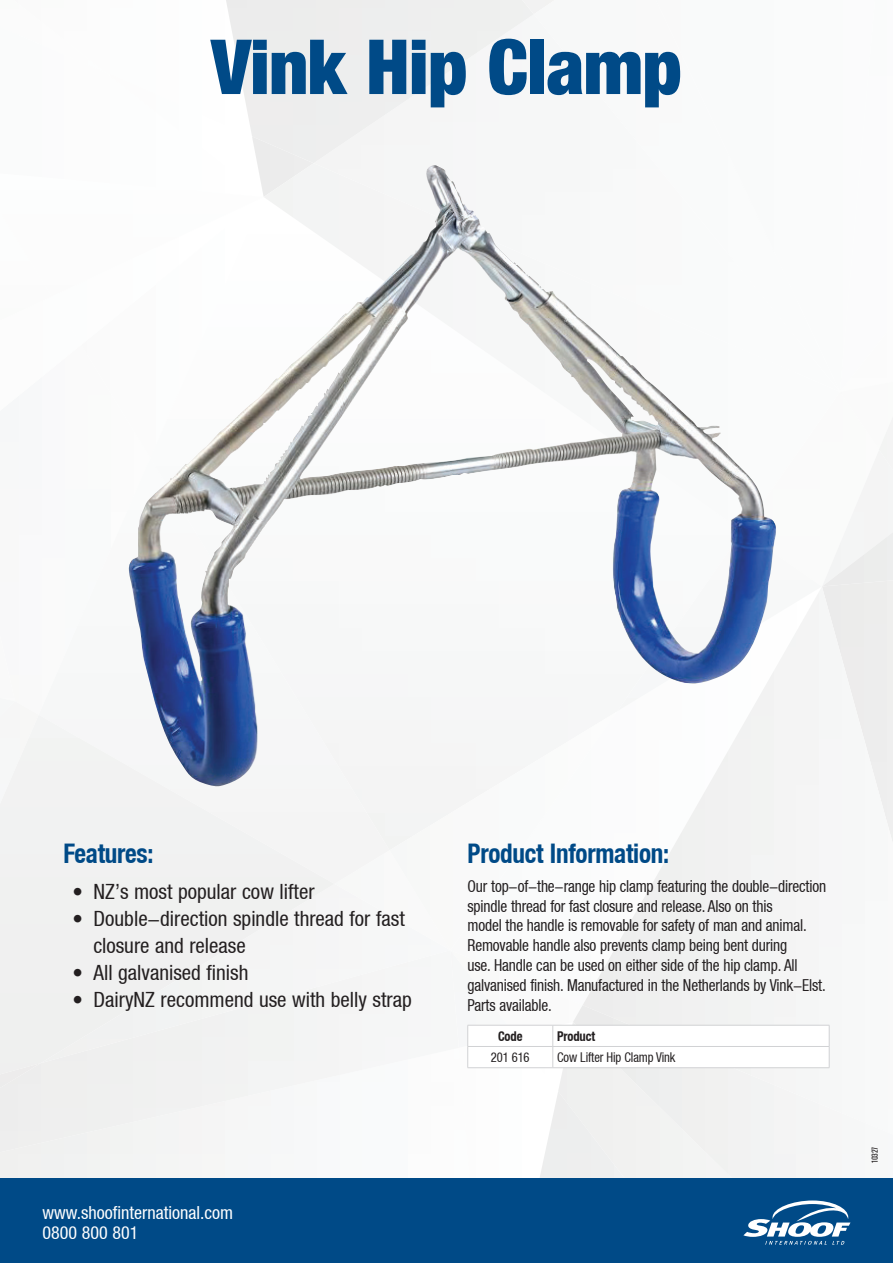
<style>
.page{position:relative;width:893px;height:1263px;background:#fff}
.page>*{position:absolute;margin:0;border:0;box-sizing:border-box;transform-origin:0 0}
.t1{font:900 condensed 76.05px "Helvetica Neue LT";letter-spacing:-.01em;color:#004a87}
.Blurb{font:700 condensed 27px "Helvetica Neue LT";letter-spacing:-.01em;color:#004a87;scale:.93 1}
.t2{font:condensed 21px/27px "Helvetica Neue LT";color:#231f20}
.t3{font:condensed 18px/19.5px "Helvetica Neue LT";color:#fff}
.Blurb-2{font:condensed 16.5px/19.8px "Helvetica Neue LT";letter-spacing:-.01em;color:#231f20;scale:.93 1}
.Blurb-3{font:condensed 13.5px "Helvetica Neue LT";letter-spacing:-.01em;color:#231f20;scale:.93 1}
.Blurb-4{font:700 condensed 13.5px "Helvetica Neue LT";letter-spacing:-.01em;color:#231f20;scale:.93 1}
.t4{font:7.5px "Oswald";letter-spacing:-.03em;color:#231f20}
</style>
<div class="page">
<div style="left:573px;top:1005px;width:320px;height:173px;background:#f3f3f3"></div>
<div style="left:0;top:1048px;width:458px;height:107px;background:#f6f6f6"></div>
<img style="left:0;top:1078px;width:41px;height:18px">
<img style="left:264px;top:163px;width:576px;height:368px">
<img style="left:390px;top:787px;width:227px;height:163px">
<div style="left:334px;top:884px;width:116px;height:179px;background:#f6f6f7"></div>
<div style="left:0;top:715px;width:334px;height:363px;background:#f1f2f2"></div>
<img style="left:540px;top:1091px;width:84px;height:87px">
<svg style="left:467px;top:1025px;width:363px;height:43px"></svg>
<hr style="left:468px;top:1067px;width:85px;height:1px;background:#d1d2d4">
<hr style="left:553px;top:1067px;width:276px;height:1px;background:#d1d2d4">
<img style="left:128px;top:191px;width:649px;height:596px">
<div style="left:0;top:1178px;width:893px;height:85px;background:#004a87"></div>
<svg style="left:743px;top:1200px;width:107px;height:45px"></svg>
<p class="t1" style="left:211px;top:20px;width:472px">Vink Hip Clamp</p>
<p class="Blurb" style="left:64px;top:837px;width:98px">Features:</p>
<p class="t2" style="left:72px;top:878px;width:244px">• NZ’s most popular cow lifter</p>
<p class="t2" style="left:94px;top:905px;width:313px;text-indent:-21px">• Double-direction spindle thread for fast closure and release</p>
<p class="t2" style="left:72px;top:959px;width:178px">• All galvanised finish</p>
<p class="t2" style="left:72px;top:986px;width:341px">• DairyNZ recommend use with belly strap</p>
<p class="t3" style="left:43px;top:1203px;width:192px">www.shoofinternational.com<br>0800 800 801</p>
<p class="Blurb" style="left:468px;top:837px;width:218px">Product Information:</p>
<p class="Blurb-2" style="left:468px;top:876px;width:387px">Our top-of-the-range hip clamp featuring the double-direction spindle thread for fast closure and release. Also on this<br>model the handle is removable for safety of man and animal.<br>Removable handle also prevents clamp being bent during<br>use. Handle can be used on either side of the hip clamp. All galvanised finish. Manufactured in the Netherlands by Vink-Elst.<br>Parts available.</p>
<p class="Blurb-4" style="left:498px;top:1028px;width:28px">Code</p>
<p class="Blurb-4" style="left:557px;top:1028px;width:42px">Product</p>
<p class="Blurb-3" style="left:491px;top:1049px;width:43px">201 616</p>
<p class="Blurb-3" style="left:557px;top:1049px;width:129px">Cow Lifter Hip Clamp Vink</p>
<p class="t4" style="left:868px;top:1163px;width:18px;rotate:-90deg">10327</p>
</div>
